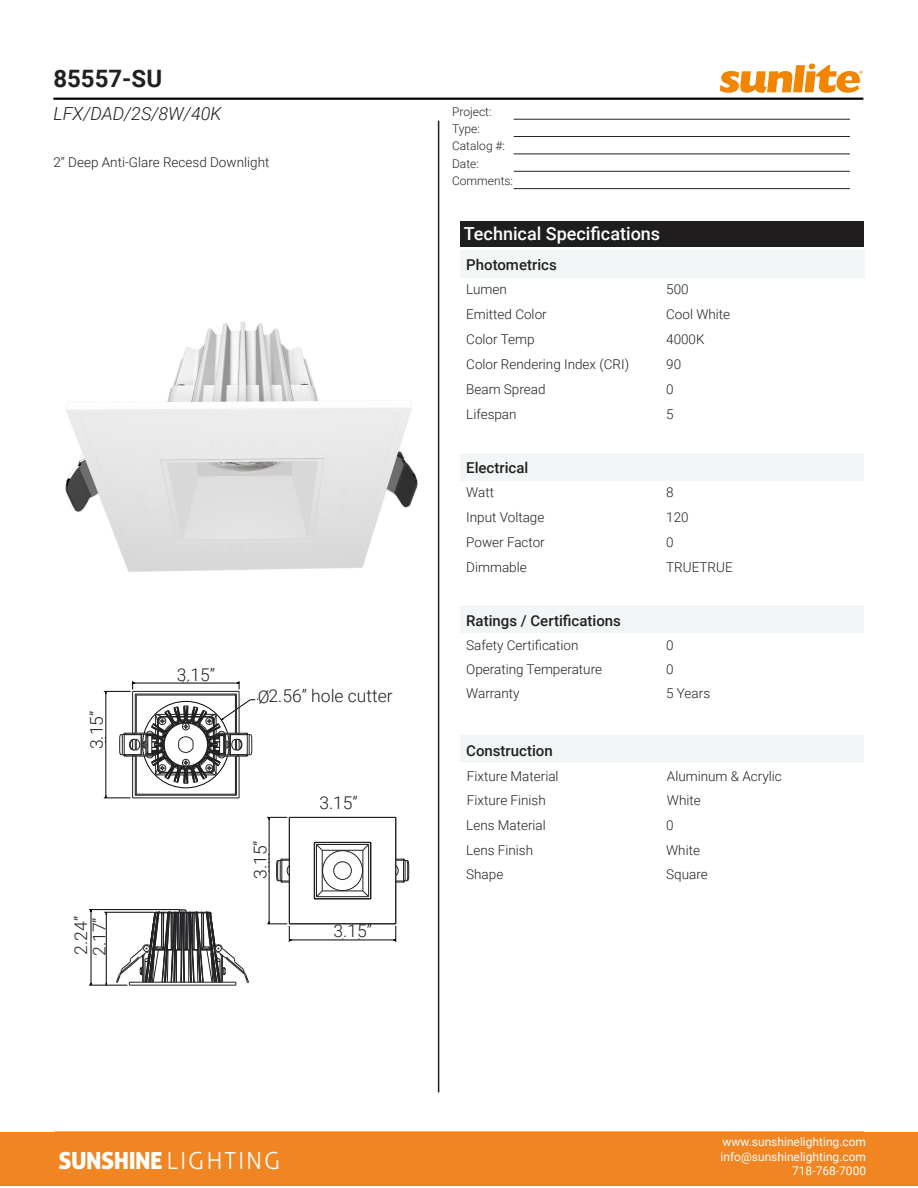
<style>
.page{position:relative;width:918px;height:1188px;background:#fff}
.page>*{position:absolute;margin:0;border:0;box-sizing:border-box;transform-origin:0 0}
.t1{font:700 24px "Roboto";color:#231f20}
.t2{font:23.55px "Aller Display";letter-spacing:-.025em;color:#fff}
.t3{font:500 18px "Roboto";color:#fff}
.t4{font:italic 300 18px "Roboto";color:#231f20}
.t5{font:300 17.55px/18.5px "Roboto";color:#231f20}
.t6{font:500 15px "Roboto";color:#231f20}
.t7{font:300 13.5px "Roboto";color:#231f20}
.t8{font:12px "Roboto";color:#fff}
.t9{font:300 12px "Roboto";color:#231f20}
.s1{font-family:"Aller";font-weight:300}
</style>
<div class="page">
<hr style="left:53px;top:98px;width:810px;height:2px;background:#040503">
<hr style="left:438px;top:121px;width:1px;height:971px;background:#231f20">
<hr style="left:514px;top:119px;width:336px;height:1px;background:#231f20">
<hr style="left:514px;top:136px;width:336px;height:1px;background:#231f20">
<hr style="left:514px;top:154px;width:336px;height:1px;background:#231f20">
<hr style="left:514px;top:171px;width:336px;height:1px;background:#231f20">
<hr style="left:514px;top:188px;width:336px;height:1px;background:#231f20">
<div style="left:460px;top:221px;width:403px;height:25px;background:#201d1e"></div>
<div style="left:460px;top:250px;width:404px;height:27px;background:#f3f6f7"></div>
<div style="left:460px;top:605px;width:403px;height:28px;background:#f3f6f7"></div>
<div style="left:460px;top:736px;width:403px;height:27px;background:#f3f6f7"></div>
<div style="left:460px;top:453px;width:403px;height:27px;background:#f3f6f7"></div>
<svg style="left:720px;top:63px;width:143px;height:30px"></svg>
<div style="left:0;top:1132px;width:918px;height:54px;background:#f18521"></div>
<img style="left:65px;top:321px;width:353px;height:251px">
<svg style="left:268px;top:854px;width:1px;height:18px"></svg>
<hr style="left:91px;top:910px;width:1px;height:75px;background:#050504">
<hr style="left:106px;top:912px;width:1px;height:73px;background:#050504">
<hr style="left:89px;top:985px;width:38px;height:1px;background:#050504">
<hr style="left:104px;top:912px;width:50px;height:1px;background:#050504">
<hr style="left:89px;top:909px;width:91px;height:1px;background:#050504">
<hr style="left:269px;top:817px;width:1px;height:107px;background:#050504">
<hr style="left:289px;top:940px;width:107px;height:1px;background:#050504">
<hr style="left:129px;top:985px;width:107px;height:1px;background:#212124">
<hr style="left:289px;top:817px;width:1px;height:107px;background:#212124">
<hr style="left:289px;top:923px;width:107px;height:1px;background:#212124">
<hr style="left:314px;top:843px;width:1px;height:56px;background:#212124">
<hr style="left:315px;top:898px;width:56px;height:1px;background:#212124">
<hr style="left:316px;top:845px;width:1px;height:52px;background:#212124">
<hr style="left:316px;top:896px;width:53px;height:1px;background:#212124">
<hr style="left:322px;top:850px;width:1px;height:41px;background:#212124">
<hr style="left:322px;top:891px;width:41px;height:1px;background:#212124">
<svg style="left:267px;top:921px;width:25px;height:21px"></svg>
<svg style="left:393px;top:924px;width:3px;height:18px"></svg>
<svg style="left:267px;top:817px;width:22px;height:3px"></svg>
<svg style="left:362px;top:842px;width:10px;height:9px"></svg>
<svg style="left:314px;top:890px;width:9px;height:10px"></svg>
<svg style="left:315px;top:843px;width:8px;height:8px"></svg>
<svg style="left:362px;top:890px;width:9px;height:10px"></svg>
<hr style="left:363px;top:850px;width:1px;height:41px;background:#212124">
<hr style="left:322px;top:850px;width:41px;height:1px;background:#212124">
<hr style="left:368px;top:845px;width:1px;height:52px;background:#212124">
<hr style="left:370px;top:842px;width:1px;height:57px;background:#212124">
<hr style="left:316px;top:844px;width:53px;height:1px;background:#212124">
<hr style="left:314px;top:842px;width:57px;height:1px;background:#212124">
<hr style="left:395px;top:817px;width:1px;height:107px;background:#212124">
<hr style="left:289px;top:817px;width:107px;height:1px;background:#212124">
<div style="left:322px;top:850px;width:41px;height:41px;border:1px solid #212124;border-radius:20px"></div>
<div style="left:333px;top:861px;width:19px;height:19px;border:1px solid #212124;border-radius:50%"></div>
<svg style="left:115px;top:909px;width:134px;height:76px"></svg>
<svg style="left:395px;top:858px;width:14px;height:25px"></svg>
<svg style="left:276px;top:858px;width:13px;height:25px"></svg>
<svg style="left:104px;top:681px;width:154px;height:118px"></svg>
<p class="t1" style="left:53px;top:62px;width:110px">85557-SU</p>
<p class="t4" style="left:53px;top:101px;width:170px">LFX/DAD/2S/8W/40K</p>
<p class="t9" style="left:452px;top:103px;width:41px">Project:</p>
<p class="t9" style="left:452px;top:120px;width:29px">Type:</p>
<p class="t9" style="left:452px;top:138px;width:54px">Catalog #:</p>
<p class="t9" style="left:452px;top:155px;width:28px">Date:</p>
<p class="t9" style="left:452px;top:172px;width:63px">Comments:</p>
<p class="t7" style="left:53px;top:153px;width:218px">2’’ Deep Anti-Glare Recesd Downlight</p>
<p class="t3" style="left:464px;top:221px;width:198px">Technical Specifications</p>
<p class="t6" style="left:466px;top:254px;width:92px">Photometrics</p>
<p class="t7" style="left:466px;top:280px;width:42px">Lumen</p>
<p class="t7" style="left:666px;top:280px;width:24px">500</p>
<p class="t7" style="left:466px;top:330px;width:70px">Color Temp</p>
<p class="t7" style="left:666px;top:330px;width:40px">4000K</p>
<p class="t7" style="left:466px;top:379px;width:81px">Beam Spread</p>
<p class="t7" style="left:666px;top:379px;width:9px">0</p>
<p class="t7" style="left:466px;top:305px;width:82px">Emitted Color</p>
<p class="t7" style="left:666px;top:305px;width:66px">Cool White</p>
<p class="t7" style="left:466px;top:355px;width:164px">Color Rendering Index (CRI)</p>
<p class="t7" style="left:666px;top:355px;width:16px">90</p>
<p class="t7" style="left:466px;top:404px;width:52px">Lifespan</p>
<p class="t7" style="left:666px;top:404px;width:9px">5</p>
<p class="t6" style="left:466px;top:457px;width:64px">Electrical</p>
<p class="t7" style="left:466px;top:483px;width:29px">Watt</p>
<p class="t7" style="left:666px;top:483px;width:9px">8</p>
<p class="t7" style="left:466px;top:533px;width:80px">Power Factor</p>
<p class="t7" style="left:666px;top:533px;width:9px">0</p>
<p class="t7" style="left:466px;top:508px;width:80px">Input Voltage</p>
<p class="t7" style="left:666px;top:508px;width:24px">120</p>
<p class="t7" style="left:466px;top:558px;width:62px">Dimmable</p>
<p class="t7" style="left:666px;top:558px;width:68px">TRUETRUE</p>
<p class="t5" style="left:87px;top:749px;width:40px;rotate:-90deg">3.15”</p>
<p class="t5" style="left:71px;top:956px;width:41px;rotate:-90deg">2.24”<br>2.17”</p>
<p class="t5" style="left:177px;top:665px;width:40px">3.15”</p>
<p class="t5" style="left:258px;top:686px;width:136px">Ø2.56” hole cutter</p>
<p class="t5" style="left:250px;top:879px;width:40px;rotate:-90deg">3.15”</p>
<p class="t5" style="left:319px;top:793px;width:40px">3.15”</p>
<p class="t5" style="left:334px;top:921px;width:40px">3.15”</p>
<p class="t2" style="left:59px;top:1145px;width:223px">SUNSHINE <span class="s1">LIGHTING</span></p>
<p class="t6" style="left:466px;top:610px;width:156px">Ratings / Certifications</p>
<p class="t7" style="left:466px;top:636px;width:114px">Safety Certification</p>
<p class="t7" style="left:666px;top:636px;width:9px">0</p>
<p class="t7" style="left:466px;top:660px;width:137px">Operating Temperature</p>
<p class="t7" style="left:666px;top:660px;width:9px">0</p>
<p class="t7" style="left:466px;top:684px;width:55px">Warranty</p>
<p class="t7" style="left:666px;top:684px;width:46px">5 Years</p>
<p class="t6" style="left:466px;top:740px;width:88px">Construction</p>
<p class="t7" style="left:467px;top:767px;width:93px">Fixture Material</p>
<p class="t7" style="left:667px;top:767px;width:116px">Aluminum &amp; Acrylic</p>
<p class="t7" style="left:466px;top:815px;width:81px">Lens Material</p>
<p class="t7" style="left:666px;top:815px;width:9px">0</p>
<p class="t7" style="left:466px;top:865px;width:39px">Shape</p>
<p class="t7" style="left:666px;top:865px;width:43px">Square</p>
<p class="t7" style="left:467px;top:791px;width:80px">Fixture Finish</p>
<p class="t7" style="left:667px;top:791px;width:35px">White</p>
<p class="t7" style="left:466px;top:840px;width:68px">Lens Finish</p>
<p class="t7" style="left:666px;top:840px;width:35px">White</p>
<p class="t8" style="left:722px;top:1134px;width:145px">www.sunshinelighting.com</p>
<p class="t8" style="left:721px;top:1148px;width:147px">info@sunshinelighting.com</p>
<p class="t8" style="left:792px;top:1162px;width:76px">718-768-7000</p>
</div>
